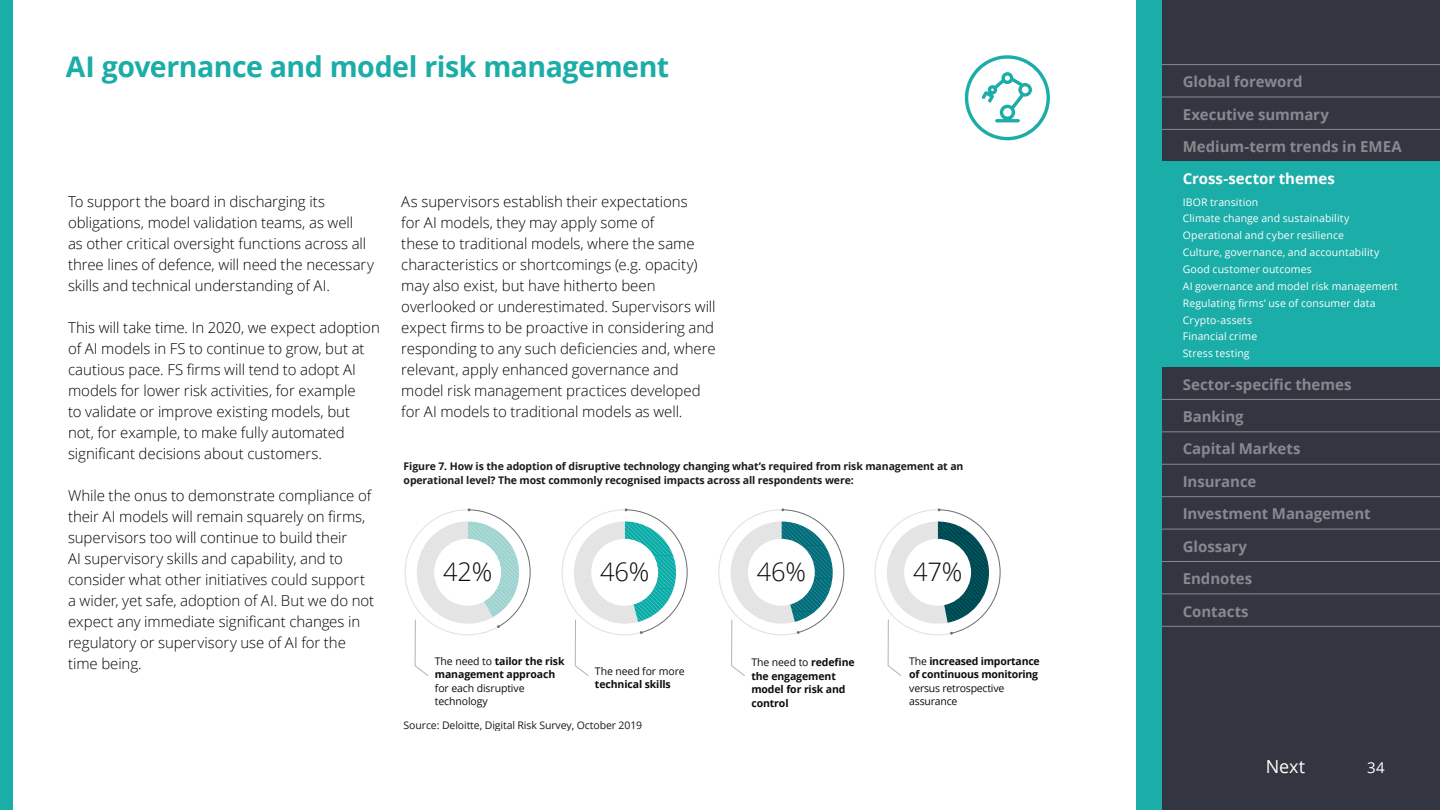
<style>
.page{position:relative;width:1440px;height:810px;background:#fff}
.page>*{position:absolute;margin:0;border:0;box-sizing:border-box;transform-origin:0 0}
.t1{font:700 28.5px "Open Sans";letter-spacing:-.015em;color:#1bada7}
.t2{font:300 25.5px "Open Sans";letter-spacing:-.01em;color:#0e0d0b}
.t3{font:18px "Open Sans";color:#fff}
.t4{font:300 15px/21px "Open Sans";letter-spacing:-.005em;color:#040503}
.t5{font:700 15px/32.4px "Open Sans";letter-spacing:-.005em;color:#868a8f}
.t6{font:700 15px "Open Sans";letter-spacing:-.005em;color:#fff}
.t7{font:15px "Open Sans";color:#fff}
.t8{font:10.5px/16.8px "Open Sans";letter-spacing:.01em;color:#fff}
.t9{font:700 10.5px/13.5px "Open Sans";letter-spacing:-.01em;color:#1a1a19}
.t10{font:700 10.5px/13.5px "Open Sans";letter-spacing:-.01em;color:#0e0d0b}
.t11{font:10.5px/13.5px "Open Sans";letter-spacing:-.01em;color:#0e0d0b}
.t12{font:10.5px "Open Sans";letter-spacing:-.01em;color:#1a1a19}
.s1{font-weight:400}
</style>
<div class="page">
<div style="left:1162px;top:0;width:278px;height:810px;background:#333640"></div>
<div style="left:1162px;top:162px;width:278px;height:205px;background:#1bada7"></div>
<hr style="left:1162px;top:431px;width:278px;height:1px;background:#868a8f">
<hr style="left:1162px;top:464px;width:278px;height:1px;background:#868a8f">
<hr style="left:1162px;top:496px;width:278px;height:1px;background:#868a8f">
<hr style="left:1162px;top:529px;width:278px;height:1px;background:#868a8f">
<hr style="left:1162px;top:561px;width:278px;height:1px;background:#868a8f">
<hr style="left:1162px;top:594px;width:278px;height:1px;background:#868a8f">
<hr style="left:1162px;top:626px;width:278px;height:1px;background:#868a8f">
<hr style="left:1162px;top:64px;width:278px;height:1px;background:#868a8f">
<hr style="left:1162px;top:97px;width:278px;height:1px;background:#868a8f">
<hr style="left:1162px;top:129px;width:278px;height:1px;background:#868a8f">
<hr style="left:1162px;top:399px;width:278px;height:1px;background:#868a8f">
<div style="left:1136px;top:0;width:26px;height:810px;background:#1bada7"></div>
<div style="left:0;top:0;width:13px;height:810px;background:#1bada7"></div>
<svg style="left:965px;top:55px;width:85px;height:85px"></svg>
<svg style="left:404px;top:508px;width:127px;height:168px"></svg>
<svg style="left:874px;top:508px;width:127px;height:168px"></svg>
<svg style="left:718px;top:508px;width:127px;height:168px"></svg>
<svg style="left:561px;top:508px;width:127px;height:168px"></svg>
<h1 class="t1" style="left:66px;top:47px;width:605px">AI governance and model risk management</h1>
<p class="t4" style="left:68px;top:191px;width:307px">To support the board in discharging its obligations, model validation teams, as well<br>as other critical oversight functions across all three lines of defence, will need the necessary skills and technical understanding of AI.</p>
<p class="t4" style="left:68px;top:317px;width:313px">This will take time. In 2020, we expect adoption of AI models in FS to continue to grow, but at cautious pace. FS firms will tend to adopt AI models for lower risk activities, for example<br>to validate or improve existing models, but not, for example, to make fully automated significant decisions about customers.</p>
<p class="t4" style="left:68px;top:485px;width:308px">While the onus to demonstrate compliance of their AI models will remain squarely on firms, supervisors too will continue to build their<br>AI supervisory skills and capability, and to consider what other initiatives could support a wider, yet safe, adoption of AI. But we do not expect any immediate significant changes in regulatory or supervisory use of AI for the time being.</p>
<p class="t4" style="left:401px;top:191px;width:316px">As supervisors establish their expectations<br>for AI models, they may apply some of<br>these to traditional models, where the same characteristics or shortcomings (e.g. opacity) may also exist, but have hitherto been overlooked or underestimated. Supervisors will expect firms to be proactive in considering and responding to any such deficiencies and, where relevant, apply enhanced governance and model risk management practices developed for AI models to traditional models as well.</p>
<p class="t9" style="left:404px;top:460px;width:561px">Figure 7. How is the adoption of disruptive technology changing what’s required from risk management at an operational level? The most commonly recognised impacts across all respondents were:</p>
<h2 class="t2" style="left:443px;top:554px;width:51px">42%</h2>
<h2 class="t2" style="left:600px;top:554px;width:51px">46%</h2>
<h2 class="t2" style="left:757px;top:554px;width:51px">46%</h2>
<h2 class="t2" style="left:913px;top:554px;width:51px">47%</h2>
<p class="t10" style="left:435px;top:654px;width:131px"><span class="s1">The need to</span> tailor the risk management approach</p>
<p class="t11" style="left:435px;top:681px;width:91px">for each disruptive technology</p>
<p class="t11" style="left:595px;top:664px;width:91px">The need for more</p>
<p class="t10" style="left:595px;top:677px;width:77px">technical skills</p>
<p class="t12" style="left:404px;top:718px;width:240px">Source: Deloitte, Digital Risk Survey, October 2019</p>
<p class="t10" style="left:751px;top:656px;width:105px"><span class="s1">The need to</span> redefine the engagement model for risk and control</p>
<p class="t10" style="left:909px;top:654px;width:132px"><span class="s1">The</span> increased importance of continuous monitoring</p>
<p class="t11" style="left:909px;top:681px;width:96px">versus retrospective assurance</p>
<p class="t5" style="left:1183px;top:65px;width:221px">Global foreword<br>Executive summary<br>Medium-term trends in EMEA</p>
<p class="t6" style="left:1183px;top:168px;width:154px">Cross‑sector themes</p>
<p class="t8" style="left:1183px;top:193px;width:217px">IBOR transition<br>Climate change and sustainability<br>Operational and cyber resilience<br>Culture, governance, and accountability<br>Good customer outcomes<br>AI governance and model risk management<br>Regulating firms’ use of consumer data<br>Crypto-assets<br>Financial crime<br>Stress testing</p>
<p class="t5" style="left:1183px;top:368px;width:189px">Sector-specific themes<br>Banking<br>Capital Markets<br>Insurance<br>Investment Management<br>Glossary<br>Endnotes<br>Contacts</p>
<p class="t3" style="left:1266px;top:754px;width:41px">Next</p>
<p class="t7" style="left:1367px;top:757px;width:19px">34</p>
</div>
